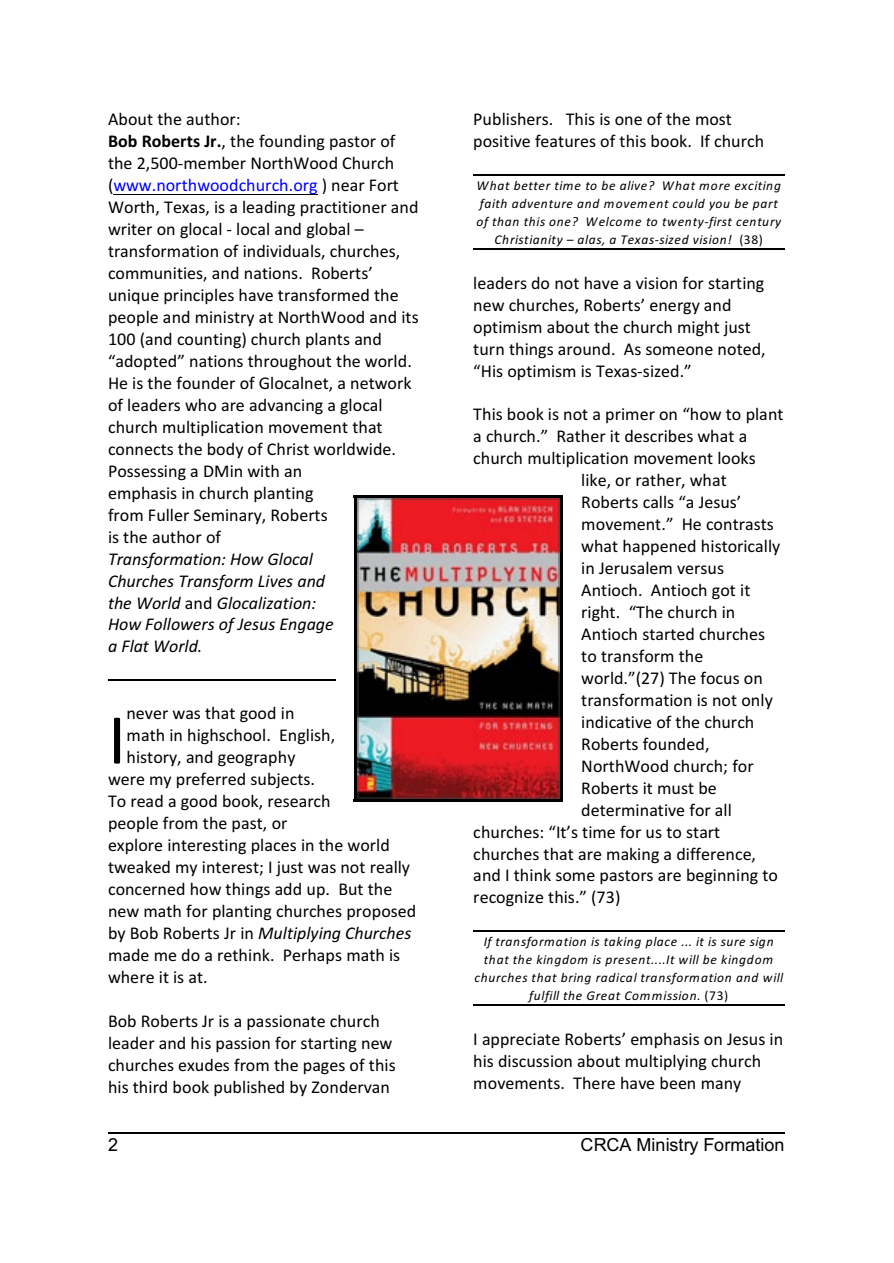
<style>
.page{position:relative;width:894px;height:1263px;background:#fff}
.page>*{position:absolute;margin:0;border:0;box-sizing:border-box;transform-origin:0 0}
.t1{font:72px "Calibri";color:#000}
.t2{font:18px/21.9px "Calibri";letter-spacing:.005em;color:#000}
.t3{font:italic 18px/21.9px "Calibri";color:#000}
.t4{font:18px "Arial";letter-spacing:.005em;color:#000}
.t5{font:italic 13.5px/18.1px "Calibri";letter-spacing:.05em;color:#000;text-align:center}
.s1{font-weight:700}
.s2{color:#00f}
.s3{font-style:normal}
</style>
<div class="page">
<hr style="left:108px;top:1133px;width:677px;height:1px;background:#000">
<hr style="left:113px;top:194px;width:205px;height:1px;background:#000">
<hr style="left:108px;top:679px;width:228px;height:1px;background:#000">
<hr style="left:473px;top:174px;width:312px;height:1px;background:#000">
<hr style="left:473px;top:248px;width:312px;height:1px;background:#000">
<hr style="left:473px;top:930px;width:312px;height:1px;background:#000">
<hr style="left:473px;top:1004px;width:312px;height:2px;background:#000">
<img style="left:356px;top:498px;width:205px;height:301px">
<hr style="left:354px;top:495px;width:2px;height:307px;background:#000">
<hr style="left:561px;top:495px;width:2px;height:307px;background:#000">
<hr style="left:354px;top:495px;width:209px;height:3px;background:#000">
<hr style="left:354px;top:799px;width:209px;height:3px;background:#000">
<p class="t2" style="left:108px;top:110px;width:312px">About the author:<br><span class="s1">Bob Roberts Jr.</span>, the founding pastor of the 2,500-member NorthWood Church (<span class="s2">www.northwoodchurch.org</span> ) near Fort Worth, Texas, is a leading practitioner and writer on glocal - local and global – transformation of individuals, churches, communities, and nations. Roberts’ unique principles have transformed the people and ministry at NorthWood and its 100 (and counting) church plants and “adopted” nations throughout the world.<br>He is the founder of Glocalnet, a network of leaders who are advancing a glocal church multiplication movement that connects the body of Christ worldwide.<br>Possessing a DMin with an<br>emphasis in church planting<br>from Fuller Seminary, Roberts<br>is the author of</p>
<p class="t3" style="left:108px;top:549px;width:227px">Transformation: How Glocal<br>Churches Transform Lives and the World <span class="s3">and</span> Glocalization:<br>How Followers of Jesus Engage a Flat World.</p>
<p class="t2" style="left:127px;top:704px;width:169px">never was that good in</p>
<p class="t2" style="left:127px;top:726px;width:210px">math in highschool. English,</p>
<p class="t2" style="left:127px;top:748px;width:170px">history, and geography</p>
<p class="t2" style="left:108px;top:770px;width:209px">were my preferred subjects.</p>
<p class="t2" style="left:108px;top:792px;width:224px">To read a good book, research</p>
<p class="t2" style="left:108px;top:814px;width:181px">people from the past, or</p>
<p class="t2" style="left:108px;top:836px;width:283px">explore interesting places in the world</p>
<p class="t2" style="left:108px;top:858px;width:304px">tweaked my interest; I just was not really</p>
<p class="t2" style="left:108px;top:880px;width:286px">concerned how things add up. But the</p>
<p class="t2" style="left:108px;top:902px;width:310px">new math for planting churches proposed</p>
<p class="t3" style="left:108px;top:924px;width:305px"><span class="s3">by Bob Roberts Jr in</span> Multiplying Churches</p>
<p class="t2" style="left:108px;top:946px;width:294px">made me do a rethink. Perhaps math is</p>
<p class="t2" style="left:108px;top:968px;width:101px">where it is at.</p>
<p class="t2" style="left:108px;top:1011px;width:289px">Bob Roberts Jr is a passionate church leader and his passion for starting new churches exudes from the pages of this his third book published by Zondervan</p>
<h1 class="t1" style="left:108px;top:709px;width:20px">I</h1>
<p class="t2" style="left:473px;top:110px;width:293px">Publishers. This is one of the most positive features of this book. If church</p>
<p class="t5" style="left:476px;top:177px;width:306px">What better time to be alive? What more exciting faith adventure and movement could you be part of than this one? Welcome to twenty-first century Christianity – alas, a Texas-sized vision! <span class="s3">(38)</span></p>
<p class="t2" style="left:473px;top:273px;width:294px">leaders do not have a vision for starting new churches, Roberts’ energy and optimism about the church might just turn things around. As someone noted, “His optimism is Texas-sized.”</p>
<p class="t2" style="left:473px;top:405px;width:312px">This book is not a primer on “how to plant</p>
<p class="t2" style="left:473px;top:427px;width:276px">a church.” Rather it describes what a</p>
<p class="t2" style="left:473px;top:449px;width:284px">church multiplication movement looks</p>
<p class="t2" style="left:581px;top:471px;width:147px">like, or rather, what</p>
<p class="t2" style="left:581px;top:493px;width:162px">Roberts calls “a Jesus’</p>
<p class="t2" style="left:581px;top:515px;width:194px">movement.” He contrasts</p>
<p class="t2" style="left:581px;top:537px;width:201px">what happened historically</p>
<p class="t2" style="left:581px;top:559px;width:144px">in Jerusalem versus</p>
<p class="t2" style="left:581px;top:581px;width:171px">Antioch. Antioch got it</p>
<p class="t2" style="left:581px;top:603px;width:156px">right. “The church in</p>
<p class="t2" style="left:581px;top:624px;width:185px">Antioch started churches</p>
<p class="t2" style="left:581px;top:646px;width:124px">to transform the</p>
<p class="t2" style="left:581px;top:668px;width:183px">world.”(27) The focus on</p>
<p class="t2" style="left:581px;top:690px;width:193px">transformation is not only</p>
<p class="t2" style="left:581px;top:712px;width:175px">indicative of the church</p>
<p class="t2" style="left:581px;top:734px;width:130px">Roberts founded,</p>
<p class="t2" style="left:581px;top:756px;width:174px">NorthWood church; for</p>
<p class="t2" style="left:581px;top:778px;width:137px">Roberts it must be</p>
<p class="t2" style="left:581px;top:800px;width:152px">determinative for all</p>
<p class="t2" style="left:473px;top:822px;width:248px">churches: “It’s time for us to start</p>
<p class="t2" style="left:473px;top:844px;width:284px">churches that are making a difference,</p>
<p class="t2" style="left:473px;top:866px;width:306px">and I think some pastors are beginning to</p>
<p class="t2" style="left:473px;top:888px;width:149px">recognize this.” (73)</p>
<p class="t5" style="left:474px;top:933px;width:311px">If transformation is taking place ... it is sure sign that the kingdom is present....It will be kingdom churches that bring radical transformation and will fulfill the Great Commission. <span class="s3">(73)</span></p>
<p class="t2" style="left:473px;top:1029px;width:311px">I appreciate Roberts’ emphasis on Jesus in his discussion about multiplying church movements. There have been many</p>
<p class="t4" style="left:108px;top:1138px;width:12px">2</p>
<p class="t4" style="left:581px;top:1138px;width:206px">CRCA Ministry Formation</p>
</div>
